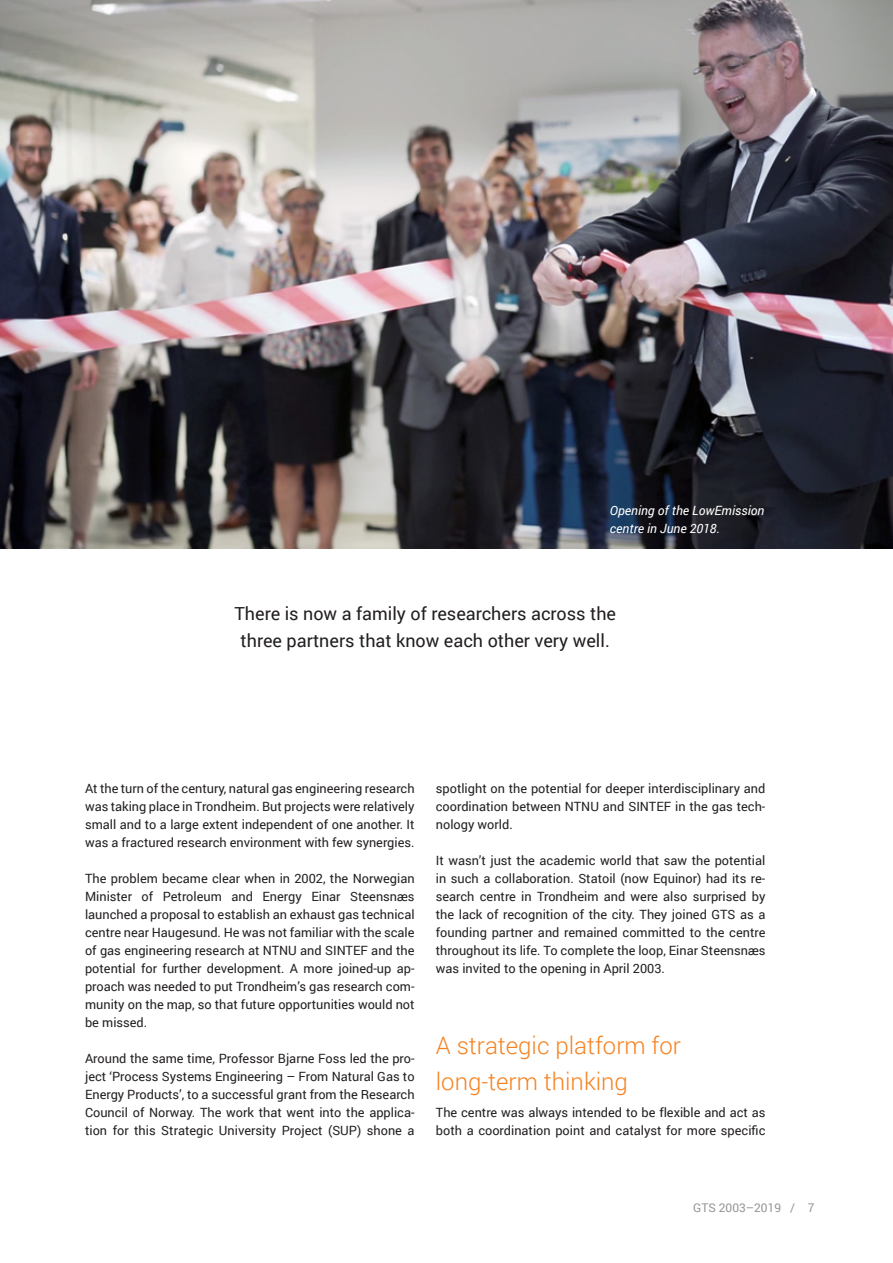
<style>
.page{position:relative;width:893px;height:1263px;background:#fff}
.page>*{position:absolute;margin:0;border:0;box-sizing:border-box;transform-origin:0 0}
.avsnitt{font:300 24px "Roboto";color:#f58220}
.brødtekst{font:18px "Roboto";color:#231f20}
.brødtekst-2{font:12.75px/18px "Roboto";color:#231f20;text-align:justify}
.billedtekst{font:italic 12.75px/18px "Roboto";color:#fff}
.t1{font:12px "Roboto";color:#939598}
</style>
<div class="page">
<img style="left:0;top:0;width:893px;height:549px">
<p class="billedtekst" style="left:610px;top:501px;width:156px">Opening of the LowEmission centre in June 2018.</p>
<p class="brødtekst" style="left:234px;top:601px;width:383px">There is now a family of researchers across the</p>
<p class="brødtekst" style="left:241px;top:628px;width:371px">three partners that know each other very well.</p>
<p class="brødtekst-2" style="left:85px;top:779px;width:331px">At the turn of the century, natural gas engineering research</p>
<p class="brødtekst-2" style="left:85px;top:797px;width:331px">was taking place in Trondheim. But projects were relatively small and to a large extent independent of one another. It was a fractured research environment with few synergies.</p>
<p class="brødtekst-2" style="left:85px;top:869px;width:331px">The problem became clear when in 2002, the Norwegian Minister of Petroleum and Energy Einar Steensnæs launched a proposal to establish an exhaust gas technical centre near Haugesund. He was not familiar with the scale of gas engineering research at NTNU and SINTEF and the potential for further development. A more joined-up ap&shy;proach was needed to put Trondheim’s gas research com&shy;munity on the map, so that future opportunities would not be missed.</p>
<p class="brødtekst-2" style="left:85px;top:1049px;width:331px">Around the same time, Professor Bjarne Foss led the pro&shy;ject ‘Process Systems Engineering – From Natural Gas to Energy Products’, to a successful grant from the Research Council of Norway. The work that went into the applica&shy;tion for this Strategic University Project (SUP) shone a</p>
<p class="brødtekst-2" style="left:436px;top:779px;width:331px">spotlight on the potential for deeper interdisciplinary and coordination between NTNU and SINTEF in the gas tech&shy;nology world.</p>
<p class="brødtekst-2" style="left:436px;top:851px;width:331px">It wasn’t just the academic world that saw the potential in such a collaboration. Statoil (now Equinor) had its re&shy;search centre in Trondheim and were also surprised by the lack of recognition of the city. They joined GTS as a founding partner and remained committed to the centre throughout its life. To complete the loop, Einar Steensnæs was invited to the opening in April 2003.</p>
<p class="avsnitt" style="left:436px;top:1028px;width:247px">A strategic platform for</p>
<p class="avsnitt" style="left:436px;top:1064px;width:194px">long-term thinking</p>
<p class="brødtekst-2" style="left:436px;top:1103px;width:331px">The centre was always intended to be flexible and act as both a coordination point and catalyst for more specific</p>
<p class="t1" style="left:693px;top:1199px;width:123px">GTS 2003–2019 / 7</p>
</div>
